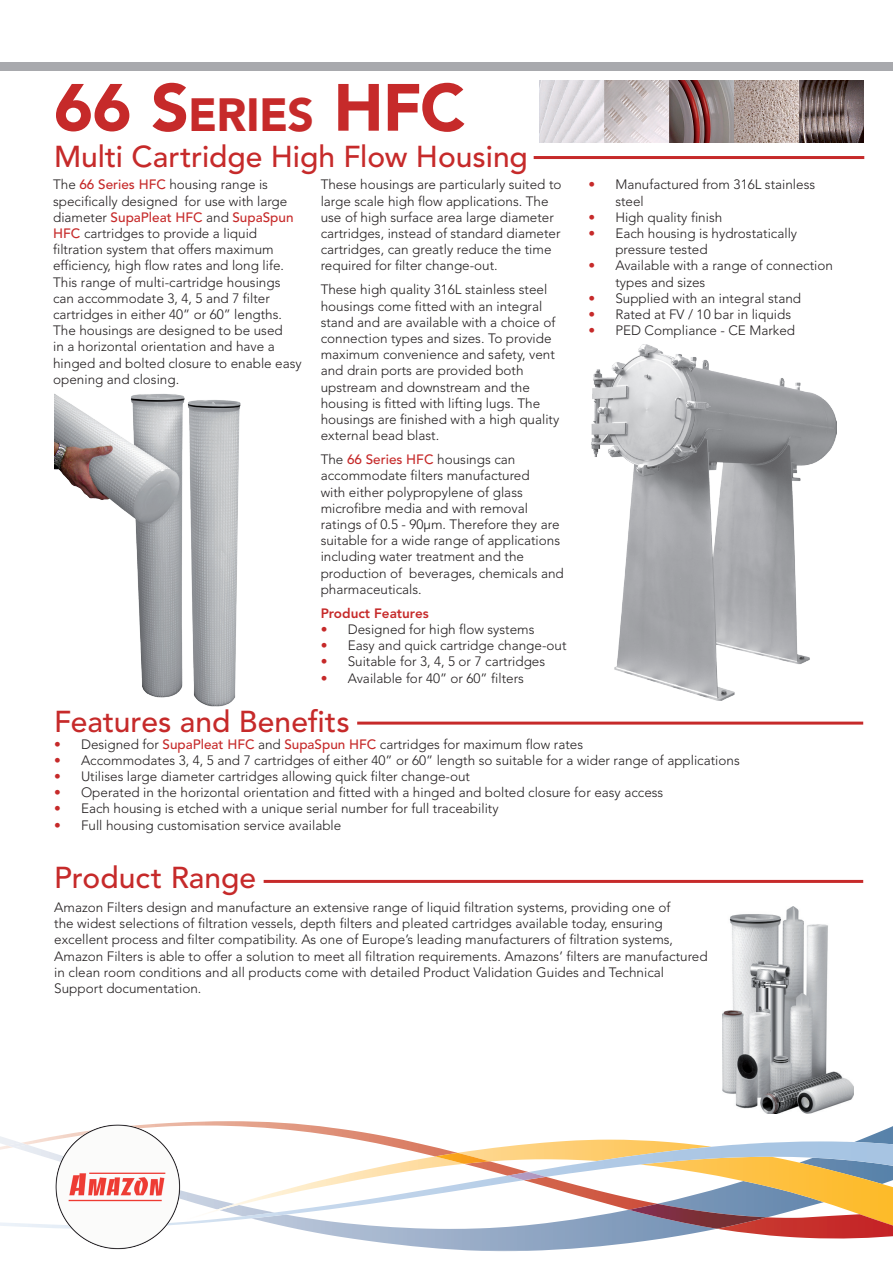
<style>
.page{position:relative;width:893px;height:1263px;background:#fff}
.page>*{position:absolute;margin:0;border:0;box-sizing:border-box;transform-origin:0 0}
.t1{font:900 66px "Avenir LT Std";color:#c62a2a}
.t2{font:500 30px "Avenir LT Std";color:#c62a2a}
.t3{font:300 13.5px/16.2px "Avenir LT Std";color:#231f20}
.t4{font:800 13.5px "Avenir LT Std";color:#c62a2a}
.s1{font-size:46.2px}
.s2{font-weight:500;color:#c62a2a}
.s3{color:#c62a2a}
</style>
<div class="page">
<img style="left:723px;top:907px;width:131px;height:205px">
<div style="left:0;top:63px;width:893px;height:8px;background:#a8a9ad"></div>
<img style="left:540px;top:81px;width:324px;height:62px">
<hr style="left:357px;top:722px;width:506px;height:3px;background:#c62a2a">
<hr style="left:264px;top:880px;width:599px;height:3px;background:#c62a2a">
<svg style="left:482px;top:1218px;width:411px;height:33px"></svg>
<img style="left:629px;top:1218px;width:138px;height:11px">
<img style="left:861px;top:1218px;width:32px;height:15px">
<svg style="left:21px;top:1123px;width:872px;height:95px"></svg>
<img style="left:7px;top:1143px;width:20px;height:4px">
<img style="left:435px;top:1153px;width:55px;height:11px">
<img style="left:507px;top:1172px;width:39px;height:8px">
<img style="left:54px;top:1123px;width:127px;height:127px">
<hr style="left:534px;top:156px;width:330px;height:3px;background:#c62a2a">
<img style="left:591px;top:345px;width:245px;height:355px">
<img style="left:55px;top:394px;width:186px;height:312px">
<h1 class="t1" style="left:54px;top:68px;width:413px">66 S<span class="s1">ERIES</span> HFC</h1>
<h2 class="t2" style="left:54px;top:139px;width:475px">Multi Cartridge High Flow Housing</h2>
<p class="t3" style="left:53px;top:177px;width:250px">The <span class="s2">66</span> <span class="s2">Series HFC</span> housing range is specifically designed for use with large diameter <span class="s2">SupaPleat</span> <span class="s2">HFC</span> and <span class="s2">SupaSpun </span><span class="s2">HFC</span> cartridges to provide a liquid filtration system that offers maximum efficiency, high flow rates and long life.<br>This range of multi-cartridge housings can accommodate 3, 4, 5 and 7 filter cartridges in either 40” or 60” lengths.<br>The housings are designed to be used<br>in a horizontal orientation and have a hinged and bolted closure to enable easy opening and closing.</p>
<p class="t3" style="left:321px;top:177px;width:242px">These housings are particularly suited to large scale high flow applications. The use of high surface area large diameter cartridges, instead of standard diameter cartridges, can greatly reduce the time required for filter change-out.</p>
<p class="t3" style="left:321px;top:282px;width:240px">These high quality 316L stainless steel housings come fitted with an integral stand and are available with a choice of connection types and sizes. To provide maximum convenience and safety, vent and drain ports are provided both upstream and downstream and the housing is fitted with lifting lugs. The housings are finished with a high quality external bead blast.</p>
<p class="t3" style="left:321px;top:451px;width:245px">The <span class="s2">66</span> <span class="s2">Series HFC</span> housings can accommodate filters manufactured<br>with either polypropylene of glass microfibre media and with removal ratings of 0.5 - 90µm. Therefore they are suitable for a wide range of applications including water treatment and the production of beverages, chemicals and pharmaceuticals.</p>
<p class="t4" style="left:321px;top:605px;width:109px">Product Features</p>
<p class="t3" style="left:321px;top:621px;width:215px"><span class="s3">•</span> Designed for high flow systems</p>
<p class="t3" style="left:321px;top:637px;width:247px"><span class="s3">•</span> Easy and quick cartridge change-out</p>
<p class="t3" style="left:321px;top:654px;width:226px"><span class="s3">•</span> Suitable for 3, 4, 5 or 7 cartridges</p>
<p class="t3" style="left:321px;top:670px;width:205px"><span class="s3">•</span> Available for 40” or 60” filters</p>
<p class="t3" style="left:615px;top:177px;width:201px;text-indent:-27px"><span class="s3">•</span> Manufactured from 316L stainless steel</p>
<p class="t3" style="left:588px;top:209px;width:135px"><span class="s3">•</span> High quality finish</p>
<p class="t3" style="left:615px;top:225px;width:183px;text-indent:-27px"><span class="s3">•</span> Each housing is hydrostatically pressure tested</p>
<p class="t3" style="left:615px;top:258px;width:219px;text-indent:-27px"><span class="s3">•</span> Available with a range of connection types and sizes</p>
<p class="t3" style="left:588px;top:290px;width:214px"><span class="s3">•</span> Supplied with an integral stand</p>
<p class="t3" style="left:588px;top:306px;width:204px"><span class="s3">•</span> Rated at FV / 10 bar in liquids</p>
<p class="t3" style="left:588px;top:322px;width:208px"><span class="s3">•</span> PED Compliance - CE Marked</p>
<h2 class="t2" style="left:54px;top:705px;width:297px">Features and Benefits</h2>
<p class="t3" style="left:54px;top:736px;width:531px"><span class="s3">•</span> Designed for <span class="s2">SupaPleat</span> <span class="s2">HFC</span> and <span class="s2">SupaSpun</span> <span class="s2">HFC</span> cartridges for maximum flow rates</p>
<p class="t3" style="left:54px;top:752px;width:687px"><span class="s3">•</span> Accommodates 3, 4, 5 and 7 cartridges of either 40” or 60” length so suitable for a wider range of applications</p>
<p class="t3" style="left:54px;top:768px;width:418px"><span class="s3">•</span> Utilises large diameter cartridges allowing quick filter change-out</p>
<p class="t3" style="left:54px;top:784px;width:611px"><span class="s3">•</span> Operated in the horizontal orientation and fitted with a hinged and bolted closure for easy access</p>
<p class="t3" style="left:54px;top:801px;width:446px"><span class="s3">•</span> Each housing is etched with a unique serial number for full traceability</p>
<p class="t3" style="left:54px;top:817px;width:289px"><span class="s3">•</span> Full housing customisation service available</p>
<h2 class="t2" style="left:54px;top:860px;width:203px">Product Range</h2>
<p class="t3" style="left:54px;top:899px;width:655px">Amazon Filters design and manufacture an extensive range of liquid filtration systems, providing one of<br>the widest selections of filtration vessels, depth filters and pleated cartridges available today, ensuring excellent process and filter compatibility. As one of Europe’s leading manufacturers of filtration systems, Amazon Filters is able to offer a solution to meet all filtration requirements. Amazons’ filters are manufactured in clean room conditions and all products come with detailed Product Validation Guides and Technical Support documentation.</p>
</div>
